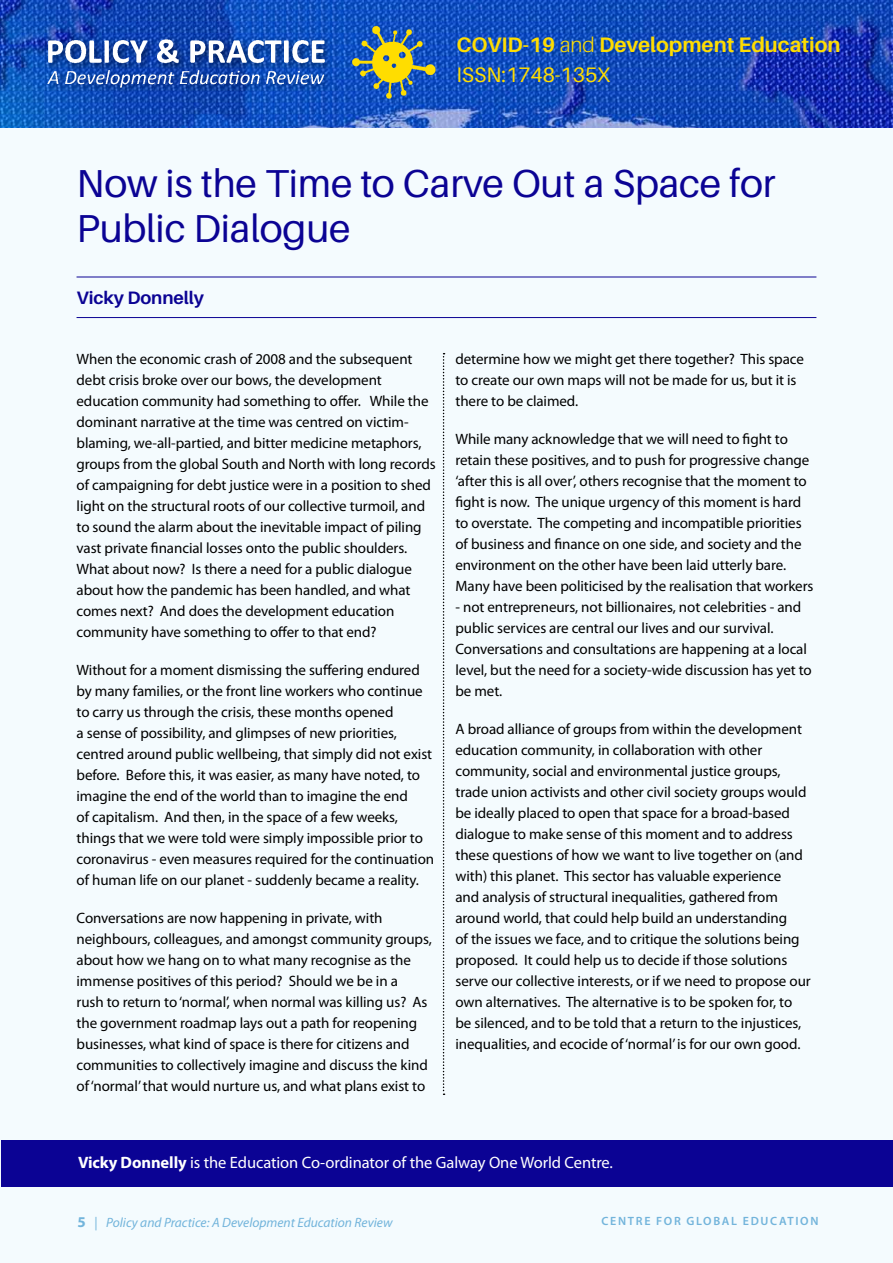
<style>
.page{position:relative;width:893px;height:1263px;background:#fff}
.page>*{position:absolute;margin:0;border:0;box-sizing:border-box;transform-origin:0 0}
.t1{font:39px/45px "Aileron";letter-spacing:-.005em;color:#0b0394}
.t2{font:700 21px/30px "Aileron";color:#fd0}
.t3{font:700 18px "Aileron";letter-spacing:-.005em;color:#0b0394}
.t4{font:16.5px "Myriad Pro";letter-spacing:-.005em;color:#fff}
.t5{font:15px/21px "Myriad Pro";letter-spacing:-.005em;color:#000}
.t6{font:italic 13.5px "Myriad Pro";color:#72b4db}
.t7{font:600 12px "Myriad Pro";letter-spacing:.14em;color:#72b4db}
.s1{font-weight:300}
.s2{font-weight:400}
.s3{font-weight:700}
.s4{font-weight:700;font-style:normal;font-size:15px}
.s5{font-style:normal}
</style>
<div class="page">
<div style="left:0;top:128px;width:893px;height:1135px;background:#f4fbfe"></div>
<img style="left:0;top:0;width:893px;height:128px">
<div style="left:44px;top:35px;width:291px;height:60px;background:#000;opacity:.55"></div>
<img style="left:39px;top:28px;width:295px;height:60px">
<img style="left:350px;top:20px;width:87px;height:87px">
<div style="left:1px;top:1140px;width:892px;height:46px;background:#0b0394"></div>
<hr style="left:77px;top:277px;width:739px;height:1px;background:#0b0394">
<hr style="left:77px;top:317px;width:739px;height:1px;background:#0b0394">
<svg style="left:443px;top:353px;width:2px;height:742px"></svg>
<h2 class="t2" style="left:456px;top:30px;width:386px">COVID-19 <span class="s1">and</span> Development Education<br><span class="s2">ISSN:1748-135X</span></h2>
<h1 class="t1" style="left:77px;top:161px;width:701px">Now is the Time to Carve Out a Space for<br>Public Dialogue</h1>
<p class="t3" style="left:77px;top:287px;width:129px">Vicky Donnelly</p>
<p class="t5" style="left:77px;top:348px;width:361px">When the economic crash of 2008 and the subsequent debt crisis broke over our bows, the development education community had something to offer. While the dominant narrative at the time was centred on victim&shy;blaming, we-all-partied, and bitter medicine metaphors, groups from the global South and North with long records of campaigning for debt justice were in a position to shed light on the structural roots of our collective turmoil, and to sound the alarm about the inevitable impact of piling vast private financial losses onto the public shoulders.<br>What about now? Is there a need for a public dialogue about how the pandemic has been handled, and what comes next? And does the development education community have something to offer to that end?</p>
<p class="t5" style="left:77px;top:659px;width:359px">Without for a moment dismissing the suffering endured by many families, or the front line workers who continue to carry us through the crisis, these months opened<br>a sense of possibility, and glimpses of new priorities, centred around public wellbeing, that simply did not exist before. Before this, it was easier, as many have noted, to imagine the end of the world than to imagine the end<br>of capitalism. And then, in the space of a few weeks, things that we were told were simply impossible prior to coronavirus - even measures required for the continuation of human life on our planet - suddenly became a reality.</p>
<p class="t5" style="left:77px;top:907px;width:357px">Conversations are now happening in private, with neighbours, colleagues, and amongst community groups, about how we hang on to what many recognise as the immense positives of this period? Should we be in a<br>rush to return to ‘normal’, when normal was killing us? As the government roadmap lays out a path for reopening businesses, what kind of space is there for citizens and communities to collectively imagine and discuss the kind of ‘normal’ that would nurture us, and what plans exist to</p>
<p class="t5" style="left:455px;top:348px;width:350px">determine how we might get there together? This space to create our own maps will not be made for us, but it is there to be claimed.</p>
<p class="t5" style="left:455px;top:428px;width:359px">While many acknowledge that we will need to fight to retain these positives, and to push for progressive change ‘after this is all over’, others recognise that the moment to fight is now. The unique urgency of this moment is hard to overstate. The competing and incompatible priorities of business and finance on one side, and society and the environment on the other have been laid utterly bare.<br>Many have been politicised by the realisation that workers</p>
<p class="t5" style="left:455px;top:596px;width:358px">- not entrepreneurs, not billionaires, not celebrities - and public services are central our lives and our survival.<br>Conversations and consultations are happening at a local level, but the need for a society-wide discussion has yet to be met.</p>
<p class="t5" style="left:455px;top:718px;width:357px">A broad alliance of groups from within the development education community, in collaboration with other community, social and environmental justice groups, trade union activists and other civil society groups would be ideally placed to open that space for a broad-based dialogue to make sense of this moment and to address these questions of how we want to live together on (and with) this planet. This sector has valuable experience<br>and analysis of structural inequalities, gathered from around world, that could help build an understanding<br>of the issues we face, and to critique the solutions being proposed. It could help us to decide if those solutions serve our collective interests, or if we need to propose our own alternatives. The alternative is to be spoken for, to be silenced, and to be told that a return to the injustices, inequalities, and ecocide of ‘normal’ is for our own good.</p>
<p class="t4" style="left:78px;top:1152px;width:536px"><span class="s3">Vicky Donnelly</span> is the Education Co-ordinator of the Galway One World Centre.</p>
<p class="t6" style="left:78px;top:1214px;width:316px"><span class="s4">5</span> <span class="s5">|</span> Policy and Practice: A Development Education Review</p>
<p class="t7" style="left:601px;top:1213px;width:218px">CENTRE FOR GLOBAL EDUCATION</p>
</div>
